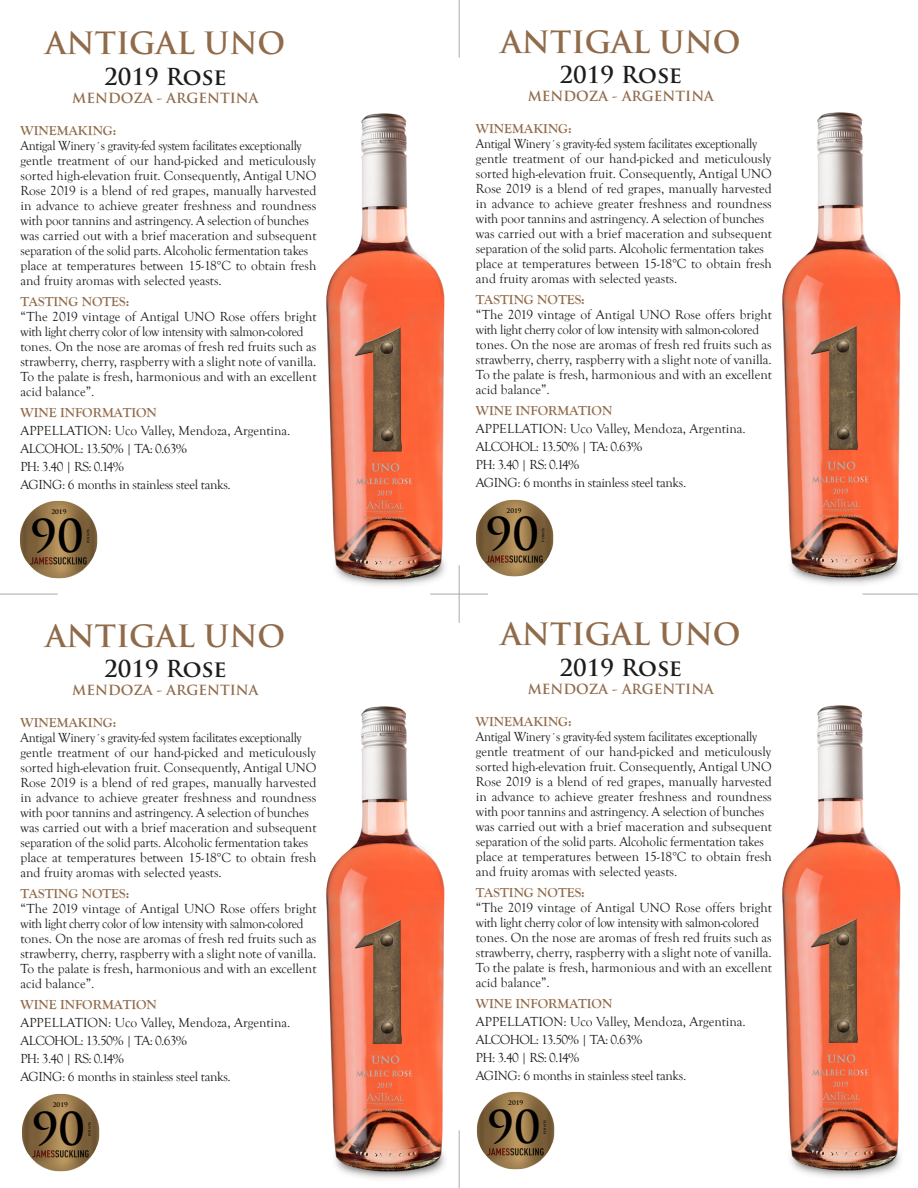
<style>
.page{position:relative;width:918px;height:1188px;background:#fff}
.page>*{position:absolute;margin:0;border:0;box-sizing:border-box;transform-origin:0 0}
.t1{font:700 44.1px "Trajan Pro";color:#010000}
.t2{font:700 30px "Trajan Pro";color:#906b4a}
.t3{font:700 22.8px "Trajan Pro";color:#1d1d1b}
.t4{font:700 13.65px "Trajan Pro";color:#906b4a}
.t5{font:13.5px/15px "Goudy Old Style T";color:#1d1d1b;scale:.95 1}
.t6{font:13.5px/15px "Goudy Old Style T";color:#1d1d1b}
.t7{font:13.5px/18px "Goudy Old Style T";letter-spacing:-.025em;color:#1d1d1b}
.t8{font:700 13.5px "Goudy Old Style T";color:#906b4a}
.t9{font:700 6.3px "Trajan Pro";color:#010000}
.t10{font:700 3.75px "Trajan Pro";color:#010000}
</style>
<div class="page">
<hr style="left:459px;top:0;width:1px;height:58px;background:#aba9a9">
<hr style="left:0;top:594px;width:58px;height:1px;background:#aba9a9">
<img style="left:430px;top:565px;width:58px;height:58px">
<img style="left:326px;top:113px;width:131px;height:473px">
<img style="left:20px;top:500px;width:78px;height:79px">
<img style="left:862px;top:593px;width:56px;height:2px">
<img style="left:782px;top:112px;width:119px;height:472px">
<img style="left:468px;top:499px;width:86px;height:85px">
<img style="left:458px;top:1130px;width:2px;height:58px">
<img style="left:326px;top:706px;width:119px;height:473px">
<img style="left:22px;top:1093px;width:78px;height:79px">
<img style="left:782px;top:705px;width:119px;height:472px">
<img style="left:477px;top:1091px;width:78px;height:79px">
<h2 class="t2" style="left:46px;top:25px;width:241px">ANTIGAL UNO</h2>
<h3 class="t3" style="left:104px;top:62px;width:124px">2019 Rose</h3>
<p class="t4" style="left:72px;top:89px;width:188px">MENDOZA - ARGENTINA</p>
<p class="t8" style="left:20px;top:123px;width:97px">WINEMAKING:</p>
<p class="t5" style="left:20px;top:138px;width:313px">Antigal Winery´s gravity-fed system facilitates exceptionally gentle treatment of our hand-picked and meticulously sorted high-elevation fruit. Consequently, Antigal UNO Rose 2019 is a blend of red grapes, manually harvested in advance to achieve greater freshness and roundness with poor tannins and astringency. A selection of bunches was carried out with a brief maceration and subsequent separation of the solid parts. Alcoholic fermentation takes place at temperatures between 15-18°C to obtain fresh and fruity aromas with selected yeasts.</p>
<p class="t8" style="left:20px;top:294px;width:110px">TASTING NOTES:</p>
<p class="t6" style="left:20px;top:309px;width:298px">“The 2019 vintage of Antigal UNO Rose offers bright with light cherry color of low intensity with salmon-colored tones. On the nose are aromas of fresh red fruits such as strawberry, cherry, raspberry with a slight note of vanilla.<br>To the palate is fresh, harmonious and with an excellent acid balance”.</p>
<p class="t8" style="left:20px;top:405px;width:138px">WINE INFORMATION</p>
<p class="t7" style="left:20px;top:422px;width:271px">APPELLATION: Uco Valley, Mendoza, Argentina.<br>ALCOHOL: 13.50% | TA: 0.63%<br>PH: 3.40 | RS: 0.14%<br>AGING: 6 months in stainless steel tanks.</p>
<h1 class="t1" style="left:31px;top:508px;width:54px">90</h1>
<p class="t10" style="left:86px;top:543px;width:16px;rotate:-90deg">points</p>
<p class="t9" style="left:51px;top:508px;width:17px">2019</p>
<h2 class="t2" style="left:46px;top:617px;width:241px">ANTIGAL UNO</h2>
<h3 class="t3" style="left:104px;top:655px;width:124px">2019 Rose</h3>
<p class="t4" style="left:72px;top:682px;width:188px">MENDOZA - ARGENTINA</p>
<p class="t8" style="left:20px;top:715px;width:97px">WINEMAKING:</p>
<p class="t5" style="left:20px;top:731px;width:313px">Antigal Winery´s gravity-fed system facilitates exceptionally gentle treatment of our hand-picked and meticulously sorted high-elevation fruit. Consequently, Antigal UNO Rose 2019 is a blend of red grapes, manually harvested in advance to achieve greater freshness and roundness with poor tannins and astringency. A selection of bunches was carried out with a brief maceration and subsequent separation of the solid parts. Alcoholic fermentation takes place at temperatures between 15-18°C to obtain fresh and fruity aromas with selected yeasts.</p>
<p class="t8" style="left:20px;top:886px;width:110px">TASTING NOTES:</p>
<p class="t6" style="left:20px;top:902px;width:298px">“The 2019 vintage of Antigal UNO Rose offers bright with light cherry color of low intensity with salmon-colored tones. On the nose are aromas of fresh red fruits such as strawberry, cherry, raspberry with a slight note of vanilla.<br>To the palate is fresh, harmonious and with an excellent acid balance”.</p>
<p class="t8" style="left:20px;top:997px;width:138px">WINE INFORMATION</p>
<p class="t7" style="left:20px;top:1014px;width:271px">APPELLATION: Uco Valley, Mendoza, Argentina.<br>ALCOHOL: 13.50% | TA: 0.63%<br>PH: 3.40 | RS: 0.14%<br>AGING: 6 months in stainless steel tanks.</p>
<h1 class="t1" style="left:32px;top:1101px;width:54px">90</h1>
<p class="t10" style="left:87px;top:1136px;width:16px;rotate:-90deg">points</p>
<p class="t9" style="left:53px;top:1101px;width:17px">2019</p>
<h2 class="t2" style="left:501px;top:23px;width:241px">ANTIGAL UNO</h2>
<h3 class="t3" style="left:560px;top:61px;width:124px">2019 Rose</h3>
<p class="t4" style="left:528px;top:88px;width:188px">MENDOZA - ARGENTINA</p>
<p class="t8" style="left:476px;top:121px;width:97px">WINEMAKING:</p>
<p class="t5" style="left:476px;top:137px;width:313px">Antigal Winery´s gravity-fed system facilitates exceptionally gentle treatment of our hand-picked and meticulously sorted high-elevation fruit. Consequently, Antigal UNO Rose 2019 is a blend of red grapes, manually harvested in advance to achieve greater freshness and roundness with poor tannins and astringency. A selection of bunches was carried out with a brief maceration and subsequent separation of the solid parts. Alcoholic fermentation takes place at temperatures between 15-18°C to obtain fresh and fruity aromas with selected yeasts.</p>
<p class="t8" style="left:476px;top:292px;width:110px">TASTING NOTES:</p>
<p class="t6" style="left:476px;top:308px;width:298px">“The 2019 vintage of Antigal UNO Rose offers bright with light cherry color of low intensity with salmon-colored tones. On the nose are aromas of fresh red fruits such as strawberry, cherry, raspberry with a slight note of vanilla.<br>To the palate is fresh, harmonious and with an excellent acid balance”.</p>
<p class="t8" style="left:476px;top:403px;width:138px">WINE INFORMATION</p>
<p class="t7" style="left:476px;top:420px;width:271px">APPELLATION: Uco Valley, Mendoza, Argentina.<br>ALCOHOL: 13.50% | TA: 0.63%<br>PH: 3.40 | RS: 0.14%<br>AGING: 6 months in stainless steel tanks.</p>
<h1 class="t1" style="left:486px;top:507px;width:54px">90</h1>
<p class="t10" style="left:541px;top:542px;width:16px;rotate:-90deg">points</p>
<p class="t9" style="left:507px;top:507px;width:17px">2019</p>
<h2 class="t2" style="left:501px;top:616px;width:241px">ANTIGAL UNO</h2>
<h3 class="t3" style="left:560px;top:653px;width:124px">2019 Rose</h3>
<p class="t4" style="left:528px;top:680px;width:188px">MENDOZA - ARGENTINA</p>
<p class="t8" style="left:476px;top:714px;width:97px">WINEMAKING:</p>
<p class="t5" style="left:476px;top:729px;width:313px">Antigal Winery´s gravity-fed system facilitates exceptionally gentle treatment of our hand-picked and meticulously sorted high-elevation fruit. Consequently, Antigal UNO Rose 2019 is a blend of red grapes, manually harvested in advance to achieve greater freshness and roundness with poor tannins and astringency. A selection of bunches was carried out with a brief maceration and subsequent separation of the solid parts. Alcoholic fermentation takes place at temperatures between 15-18°C to obtain fresh and fruity aromas with selected yeasts.</p>
<p class="t8" style="left:476px;top:885px;width:110px">TASTING NOTES:</p>
<p class="t6" style="left:476px;top:900px;width:298px">“The 2019 vintage of Antigal UNO Rose offers bright with light cherry color of low intensity with salmon-colored tones. On the nose are aromas of fresh red fruits such as strawberry, cherry, raspberry with a slight note of vanilla.<br>To the palate is fresh, harmonious and with an excellent acid balance”.</p>
<p class="t8" style="left:476px;top:996px;width:138px">WINE INFORMATION</p>
<p class="t7" style="left:476px;top:1013px;width:271px">APPELLATION: Uco Valley, Mendoza, Argentina.<br>ALCOHOL: 13.50% | TA: 0.63%<br>PH: 3.40 | RS: 0.14%<br>AGING: 6 months in stainless steel tanks.</p>
<h1 class="t1" style="left:488px;top:1099px;width:54px">90</h1>
<p class="t10" style="left:543px;top:1134px;width:16px;rotate:-90deg">points</p>
<p class="t9" style="left:508px;top:1099px;width:17px">2019</p>
</div>
